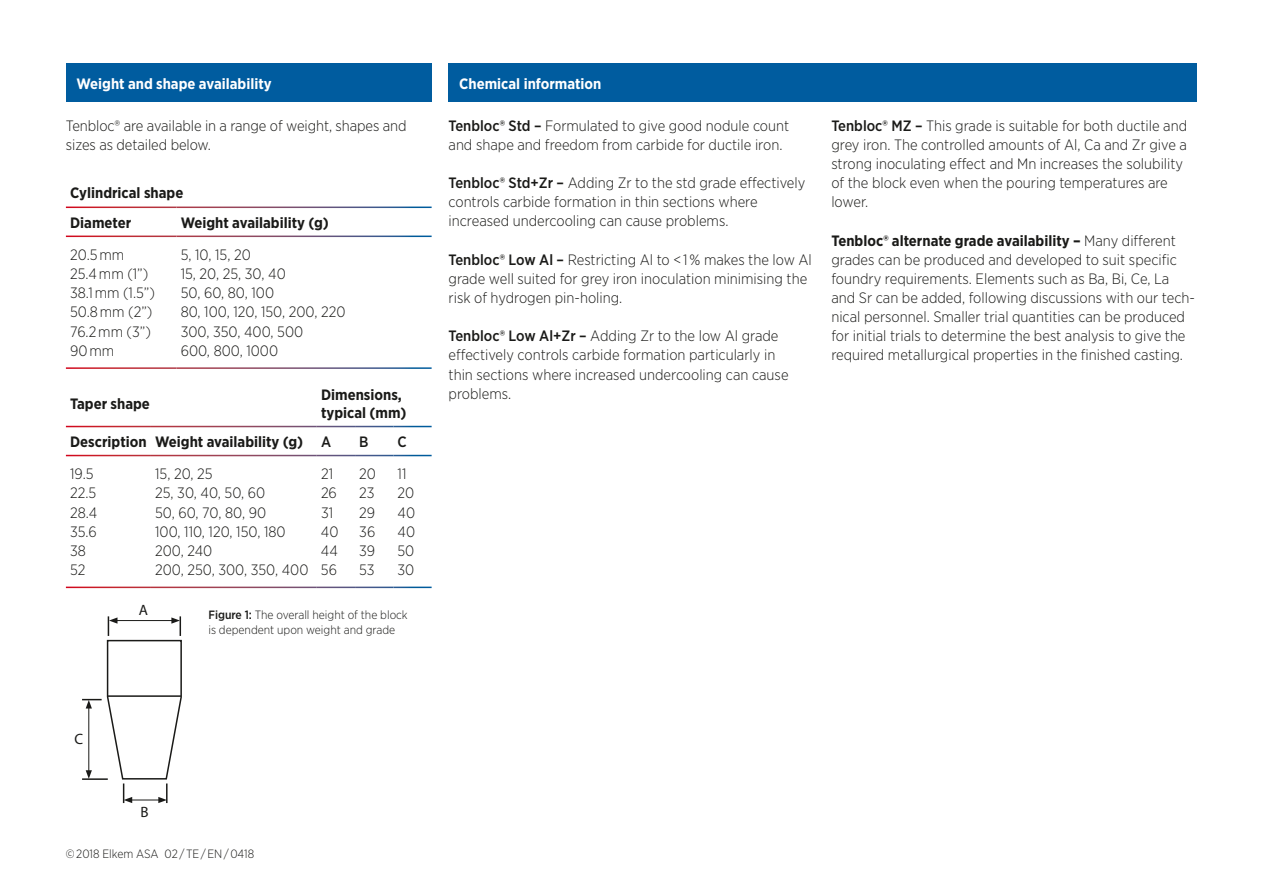
<style>
.page{position:relative;width:1263px;height:893px;background:#fff}
.page>*{position:absolute;margin:0;border:0;box-sizing:border-box;transform-origin:0 0}
.t1{font:300 15px/19.2px "Gotham Narrow";color:#1a1a18}
.t2{font:700 15px/30px "Gotham Narrow";color:#1a1a18}
.t3{font:700 15px "Gotham Narrow";color:#fff}
.t4{font:15px "Myriad Pro";color:#1a1a18}
.t5{font:500 15px "Gotham Narrow";color:#1a1a18}
.t6{font:300 12px/15px "Gotham Narrow";color:#1a1a18}
.s1{font-weight:500}
.s2{font-weight:700}
</style>
<div class="page">
<div style="left:66px;top:64px;width:366px;height:38px;background:#005c9f"></div>
<div style="left:449px;top:64px;width:748px;height:38px;background:#005c9f"></div>
<svg style="left:82px;top:616px;width:100px;height:187px"></svg>
<hr style="left:108px;top:695px;width:73px;height:2px;background:#1a1a18">
<p class="t3" style="left:77px;top:74px;width:197px">Weight and shape availability</p>
<p class="t3" style="left:459px;top:74px;width:144px">Chemical information</p>
<p class="t1" style="left:66px;top:116px;width:342px">Tenbloc® are available in a range of weight, shapes and sizes as detailed below.</p>
<p class="t2" style="left:70px;top:177px;width:115px">Cylindrical shape<br>Diameter</p>
<p class="t1" style="left:448px;top:116px;width:342px"><span class="s1">Tenbloc® Std –</span> Formulated to give good nodule count and shape and freedom from carbide for ductile iron.</p>
<p class="t1" style="left:448px;top:173px;width:358px"><span class="s1">Tenbloc® Std+Zr –</span> Adding Zr to the std grade effectively controls carbide formation in thin sections where increased undercooling can cause problems.</p>
<p class="t1" style="left:448px;top:249px;width:365px"><span class="s1">Tenbloc® Low Al –</span> Restricting Al to &lt; 1 % makes the low Al grade well suited for grey iron inoculation minimising the risk of hydrogen pin-holing.</p>
<p class="t1" style="left:448px;top:326px;width:342px"><span class="s1">Tenbloc® Low Al+Zr –</span> Adding Zr to the low Al grade effectively controls carbide formation particularly in thin sections where increased undercooling can cause problems.</p>
<p class="t2" style="left:181px;top:207px;width:150px">Weight availability (g)</p>
<p class="t1" style="left:70px;top:245px;width:56px">20.5 mm</p>
<p class="t1" style="left:181px;top:245px;width:72px">5, 10, 15, 20</p>
<p class="t1" style="left:70px;top:264px;width:80px">25.4 mm (1”)</p>
<p class="t1" style="left:181px;top:264px;width:107px">15, 20, 25, 30, 40</p>
<p class="t1" style="left:70px;top:283px;width:86px">38.1 mm (1.5”)</p>
<p class="t1" style="left:181px;top:283px;width:95px">50, 60, 80, 100</p>
<p class="t1" style="left:70px;top:302px;width:84px">50.8 mm (2”)</p>
<p class="t1" style="left:181px;top:302px;width:166px">80, 100, 120, 150, 200, 220</p>
<p class="t1" style="left:70px;top:321px;width:82px">76.2 mm (3”)</p>
<p class="t1" style="left:181px;top:321px;width:124px">300, 350, 400, 500</p>
<p class="t1" style="left:70px;top:340px;width:46px">90 mm</p>
<p class="t1" style="left:181px;top:340px;width:99px">600, 800, 1000</p>
<p class="t2" style="left:70px;top:389px;width:81px">Taper shape</p>
<p class="t2" style="left:321px;top:386px;width:87px;line-height:18px">Dimensions, typical (mm)</p>
<p class="t2" style="left:70px;top:427px;width:262px">Description Weight availability (g) <span class="s1">A</span></p>
<p class="t5" style="left:359px;top:432px;width:11px">B</p>
<p class="t5" style="left:398px;top:432px;width:11px">C</p>
<p class="t1" style="left:70px;top:464px;width:25px">19.5</p>
<p class="t1" style="left:155px;top:464px;width:59px">15, 20, 25</p>
<p class="t1" style="left:321px;top:464px;width:14px">21</p>
<p class="t1" style="left:359px;top:464px;width:18px">20</p>
<p class="t1" style="left:398px;top:464px;width:10px">11</p>
<p class="t1" style="left:70px;top:483px;width:28px">22.5</p>
<p class="t1" style="left:155px;top:483px;width:112px">25, 30, 40, 50, 60</p>
<p class="t1" style="left:321px;top:483px;width:17px">26</p>
<p class="t1" style="left:359px;top:483px;width:17px">23</p>
<p class="t1" style="left:398px;top:483px;width:18px">20</p>
<p class="t1" style="left:70px;top:502px;width:29px">28.4</p>
<p class="t1" style="left:155px;top:502px;width:112px">50, 60, 70, 80, 90</p>
<p class="t1" style="left:321px;top:502px;width:14px">31</p>
<p class="t1" style="left:359px;top:502px;width:17px">29</p>
<p class="t1" style="left:398px;top:502px;width:19px">40</p>
<p class="t1" style="left:70px;top:521px;width:28px">35.6</p>
<p class="t1" style="left:155px;top:521px;width:132px">100, 110, 120, 150, 180</p>
<p class="t1" style="left:321px;top:521px;width:19px">40</p>
<p class="t1" style="left:359px;top:521px;width:18px">36</p>
<p class="t1" style="left:397px;top:521px;width:19px">40</p>
<p class="t1" style="left:70px;top:541px;width:17px">38</p>
<p class="t1" style="left:155px;top:541px;width:59px">200, 240</p>
<p class="t1" style="left:321px;top:541px;width:18px">44</p>
<p class="t1" style="left:359px;top:541px;width:17px">39</p>
<p class="t1" style="left:397px;top:541px;width:18px">50</p>
<p class="t1" style="left:70px;top:560px;width:17px">52</p>
<p class="t1" style="left:155px;top:560px;width:183px">200, 250, 300, 350, 400 56</p>
<p class="t1" style="left:359px;top:560px;width:17px">53</p>
<p class="t1" style="left:397px;top:560px;width:18px">30</p>
<p class="t4" style="left:139px;top:600px;width:11px">A</p>
<p class="t6" style="left:208px;top:607px;width:201px"><span class="s1">Figure 1:</span> The overall height of the block is dependent upon weight and grade</p>
<p class="t1" style="left:831px;top:116px;width:357px"><span class="s1">Tenbloc® MZ –</span> This grade is suitable for both ductile and grey iron. The controlled amounts of Al, Ca and Zr give a strong inoculating effect and Mn increases the solubility of the block even when the pouring temperatures are lower.</p>
<p class="t1" style="left:831px;top:230px;width:365px"><span class="s2">Tenbloc® alternate grade availability –</span> Many different grades can be produced and developed to suit specific foundry requirements. Elements such as Ba, Bi, Ce, La and Sr can be added, following discussions with our tech&shy;nical personnel. Smaller trial quantities can be produced for initial trials to determine the best analysis to give the required metallurgical properties in the finished casting.</p>
<p class="t4" style="left:74px;top:729px;width:10px">C</p>
<p class="t4" style="left:141px;top:802px;width:10px">B</p>
<p class="t6" style="left:66px;top:846px;width:190px">© 2018 Elkem ASA 02 / TE / EN / 0418</p>
</div>
